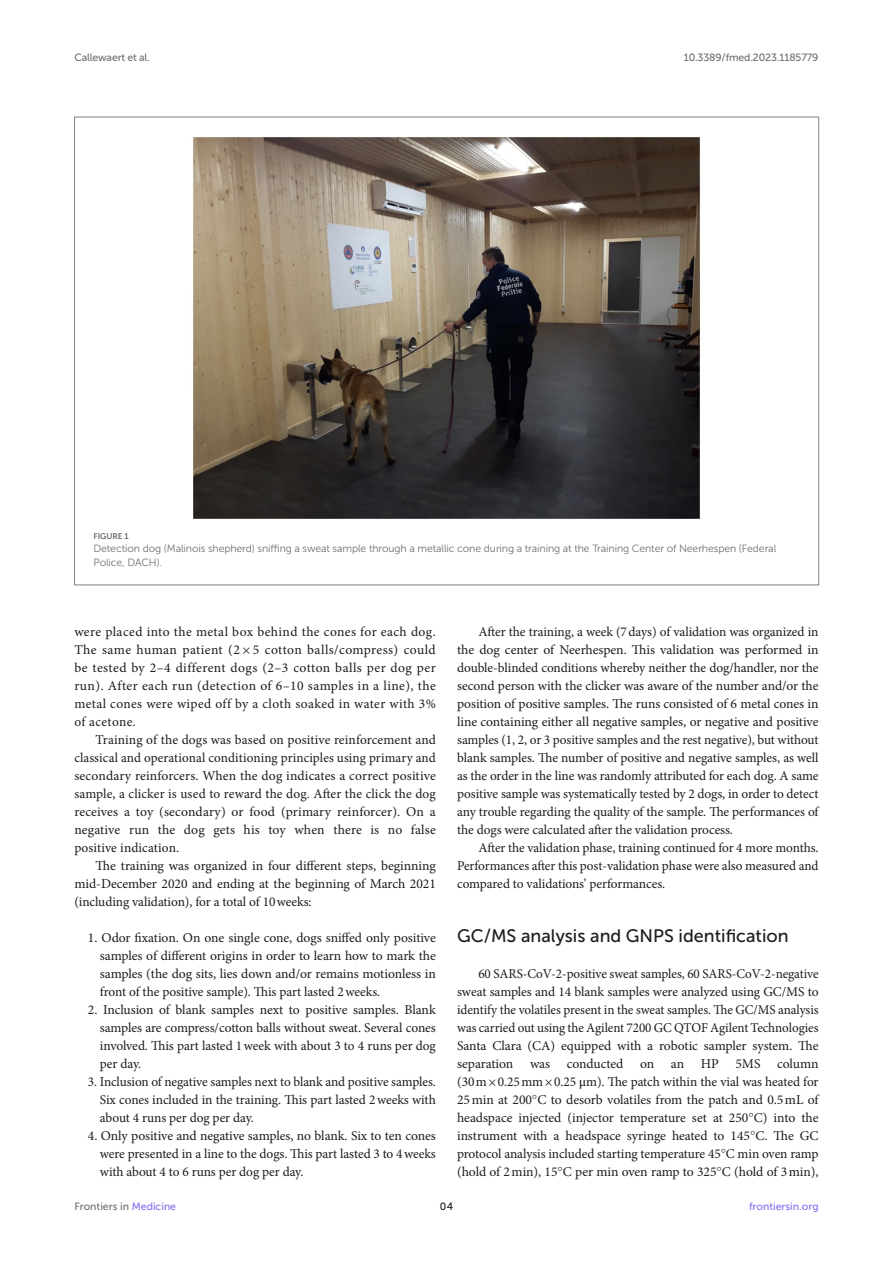
<style>
.page{position:relative;width:893px;height:1263px;background:#fff}
.page>*{position:absolute;margin:0;border:0;box-sizing:border-box;transform-origin:0 0}
.HEAD_2{font:18px "Museo Sans 500";color:#1b1c1b}
.TEXT{font:13.5px/18px "Minion Pro";color:#1b1c1b;text-align:justify}
.TEXT_FLUSH{font:13.5px/18px "Minion Pro";letter-spacing:-.005em;color:#1b1c1b;text-align:justify}
.BL_MID{font:13.5px/18px "Minion Pro";letter-spacing:-.005em;color:#1b1c1b;text-align:justify}
.BL_ABW{font:13.5px/18px "Minion Pro";letter-spacing:-.005em;color:#1b1c1b;text-align:justify}
.BL_BLW{font:13.5px/18px "Minion Pro";letter-spacing:-.005em;color:#1b1c1b;text-align:justify}
.FIG_LEG{font:10.5px/13.5px "Museo Sans 300";letter-spacing:-.01em;color:#706f70}
.t1{font:10.5px "Museo Sans 500";letter-spacing:-.015em;color:#706f70}
.t2{font:10.5px "Museo Sans 500";color:#856df0}
.t3{font:10.5px "Museo Sans 500";color:#1b1c1b}
.FIG_HD{font:8.25px "Museo Sans 700";letter-spacing:-.01em;color:#706f70}
.s1{font-family:"STIX General"}
.s2{font-family:"STIX"}
.s3{color:#856df0}
</style>
<div class="page">
<img style="left:193px;top:137px;width:507px;height:382px">
<p class="t1" style="left:74px;top:51px;width:77px">Callewaert et al.</p>
<p class="t1" style="left:684px;top:51px;width:136px">10.3389/fmed.2023.1185779</p>
<p class="FIG_HD" style="left:94px;top:531px;width:37px">FIGURE 1</p>
<p class="FIG_LEG" style="left:94px;top:542px;width:684px">Detection dog (Malinois shepherd) sniffing a sweat sample through a metallic cone during a training at the Training Center of Neerhespen (Federal<br>Police, DACH).</p>
<p class="TEXT" style="left:74px;top:623px;width:363px">were placed into the metal box behind the cones for each dog.<br>The same human patient (2 × 5 cotton balls/compress) could be tested by 2–4 different dogs (2–3 cotton balls per dog per run). After each run (detection of 6–10 samples in a line), the metal cones were wiped off by a cloth soaked in water with 3% of acetone.</p>
<p class="TEXT" style="left:74px;top:731px;width:363px;text-indent:21px">Training of the dogs was based on positive reinforcement and classical and operational conditioning principles using primary and secondary reinforcers. When the dog indicates a correct positive sample, a clicker is used to reward the dog. After the click the dog receives a toy (secondary) or food (primary reinforcer). On a negative run the dog gets his toy when there is no false positive indication.</p>
<p class="TEXT" style="left:74px;top:857px;width:363px;text-indent:21px">The training was organized in four different steps, beginning mid-December 2020 and ending at the beginning of March 2021 (including validation), for a total of 10weeks:</p>
<p class="BL_ABW" style="left:100px;top:929px;width:337px;text-indent:-12px">1. Odor fixation. On one single cone, dogs sniffed only positive samples of different origins in order to learn how to mark the samples (the dog sits, lies down and/or remains motionless in front of the positive sample). This part lasted 2weeks.</p>
<p class="BL_MID" style="left:100px;top:1001px;width:337px;text-indent:-12px">2. Inclusion of blank samples next to positive samples. Blank samples are compress/cotton balls without sweat. Several cones involved. This part lasted 1week with about 3 to 4 runs per dog per day.</p>
<p class="BL_MID" style="left:100px;top:1073px;width:337px;text-indent:-12px">3. Inclusion of negative samples next to blank and positive samples.<br>Six cones included in the training. This part lasted 2weeks with about 4 runs per dog per day.</p>
<p class="BL_BLW" style="left:100px;top:1127px;width:337px;text-indent:-12px">4. Only positive and negative samples, no blank. Six to ten cones were presented in a line to the dogs. This part lasted 3 to 4weeks with about 4 to 6 runs per dog per day.</p>
<p class="TEXT" style="left:457px;top:623px;width:363px;text-indent:21px">After the training, a week (7days) of validation was organized in the dog center of Neerhespen. This validation was performed in double-blinded conditions whereby neither the dog/handler, nor the second person with the clicker was aware of the number and/or the position of positive samples. The runs consisted of 6 metal cones in line containing either all negative samples, or negative and positive samples (1, 2, or 3 positive samples and the rest negative), but without blank samples. The number of positive and negative samples, as well as the order in the line was randomly attributed for each dog. A same positive sample was systematically tested by 2 dogs, in order to detect any trouble regarding the quality of the sample. The performances of the dogs were calculated after the validation process.</p>
<p class="TEXT" style="left:457px;top:839px;width:363px;text-indent:21px">After the validation phase, training continued for 4 more months.<br>Performances after this post-validation phase were also measured and compared to validations’ performances.</p>
<p class="HEAD_2" style="left:457px;top:926px;width:333px">GC/MS analysis and GNPS identification</p>
<p class="TEXT_FLUSH" style="left:457px;top:965px;width:363px;text-indent:21px">60 SARS-CoV-2-positive sweat samples, 60 SARS-CoV-2-negative sweat samples and 14 blank samples were analyzed using GC/MS to identify the volatiles present in the sweat samples. The GC/MS analysis was carried out using the Agilent 7200 GC QTOF Agilent Technologies Santa Clara (CA) equipped with a robotic sampler system. The separation was conducted on an HP 5MS column (30m×0.25mm×0.25 <span class="s1">μ</span>m). The patch within the vial was heated for 25min at 200<span class="s2">°</span>C to desorb volatiles from the patch and 0.5mL of headspace injected (injector temperature set at 250<span class="s2">°</span>C) into the instrument with a headspace syringe heated to 145<span class="s2">°</span>C. The GC protocol analysis included starting temperature 45<span class="s2">°</span>C min oven ramp (hold of 2min), 15<span class="s2">°</span>C per min oven ramp to 325<span class="s2">°</span>C (hold of 3min),</p>
<p class="t1" style="left:74px;top:1200px;width:103px">Frontiers in <span class="s3">Medicine</span></p>
<p class="t3" style="left:440px;top:1200px;width:15px">04</p>
<p class="t2" style="left:749px;top:1200px;width:71px">frontiersin.org</p>
</div>
